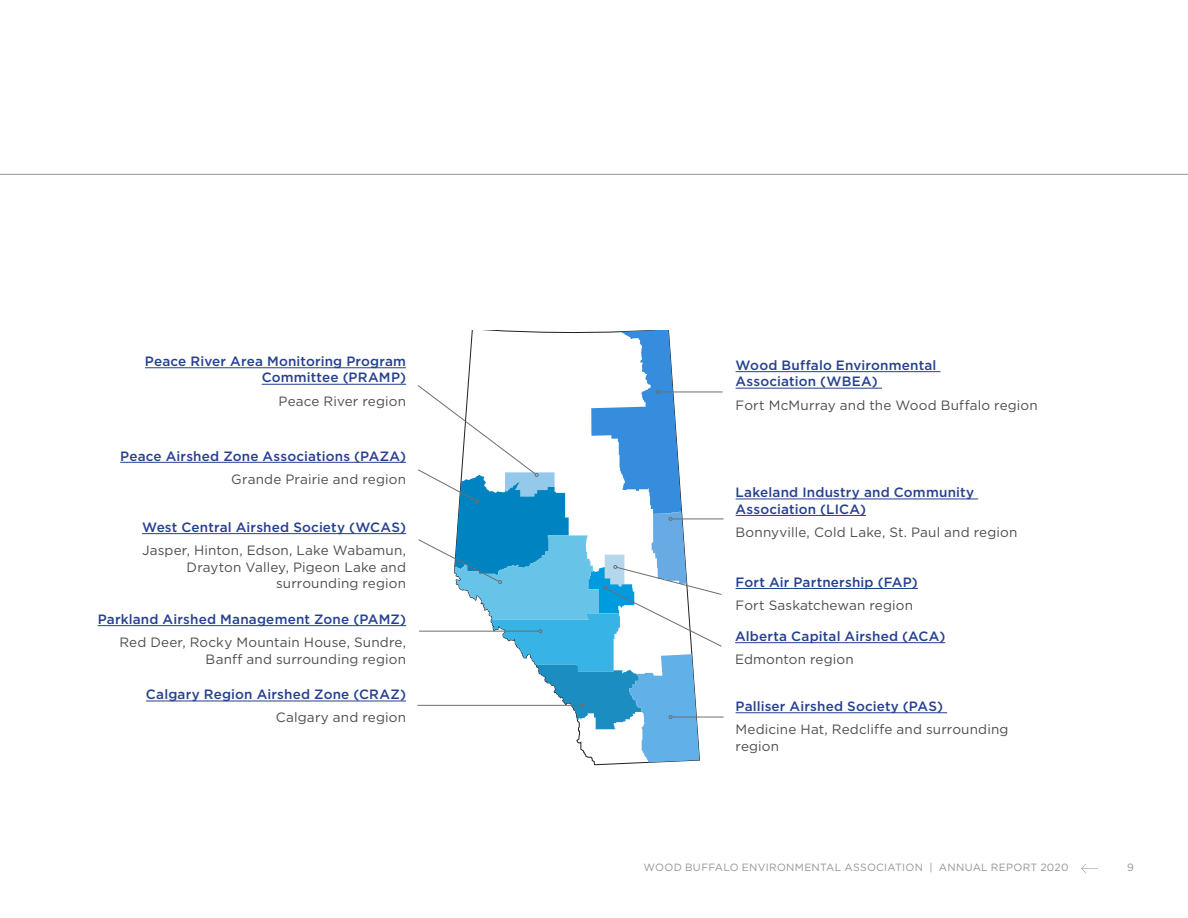
<style>
.page{position:relative;width:1188px;height:918px;background:#fff}
.page>*{position:absolute;margin:0;border:0;box-sizing:border-box;transform-origin:0 0}
.t1{font:500 13.5px/16.5px "Gotham HTF";letter-spacing:.015em;color:#25408f}
.t2{font:13.5px/16.5px "Gotham HTF";letter-spacing:.01em;color:#4d4d4f;text-align:right}
.t3{font:10.5px "Gotham HTF";letter-spacing:.025em;color:#939598}
</style>
<div class="page">
<hr style="left:659px;top:392px;width:64px;height:1px;background:#6d6e71">
<hr style="left:672px;top:519px;width:52px;height:1px;background:#6d6e71">
<hr style="left:672px;top:717px;width:52px;height:1px;background:#6d6e71">
<hr style="left:736px;top:371px;width:205px;height:1px;background:#25408f">
<hr style="left:736px;top:388px;width:146px;height:1px;background:#25408f">
<hr style="left:145px;top:368px;width:261px;height:1px;background:#25408f">
<hr style="left:262px;top:384px;width:144px;height:1px;background:#25408f">
<hr style="left:142px;top:533px;width:264px;height:1px;background:#25408f">
<hr style="left:98px;top:625px;width:308px;height:1px;background:#25408f">
<hr style="left:735px;top:642px;width:210px;height:1px;background:#25408f">
<hr style="left:146px;top:701px;width:260px;height:1px;background:#25408f">
<hr style="left:120px;top:462px;width:286px;height:1px;background:#25408f">
<hr style="left:736px;top:499px;width:242px;height:1px;background:#25408f">
<hr style="left:736px;top:515px;width:130px;height:1px;background:#25408f">
<hr style="left:736px;top:588px;width:182px;height:1px;background:#25408f">
<hr style="left:736px;top:713px;width:211px;height:1px;background:#25408f">
<svg style="left:417px;top:330px;width:305px;height:432px"></svg>
<hr style="left:0;top:174px;width:1188px;height:1px;background:#939598">
<svg style="left:1081px;top:864px;width:17px;height:9px"></svg>
<p class="t1" style="left:145px;top:353px;width:263px;text-align:right">Peace River Area Monitoring Program<br>Committee (PRAMP)</p>
<p class="t2" style="left:279px;top:392px;width:129px">Peace River region</p>
<p class="t1" style="left:120px;top:447px;width:287px">Peace Airshed Zone Associations (PAZA)</p>
<p class="t2" style="left:231px;top:471px;width:176px">Grande Prairie and region</p>
<p class="t1" style="left:142px;top:519px;width:266px">West Central Airshed Society (WCAS)</p>
<p class="t2" style="left:142px;top:542px;width:266px">Jasper, Hinton, Edson, Lake Wabamun,<br>Drayton Valley, Pigeon Lake and surrounding region</p>
<p class="t1" style="left:98px;top:611px;width:310px">Parkland Airshed Management Zone (PAMZ)</p>
<p class="t2" style="left:119px;top:634px;width:288px">Red Deer, Rocky Mountain House, Sundre,<br>Banff and surrounding region</p>
<p class="t1" style="left:146px;top:686px;width:262px">Calgary Region Airshed Zone (CRAZ)</p>
<p class="t2" style="left:276px;top:709px;width:132px">Calgary and region</p>
<p class="t1" style="left:736px;top:357px;width:202px">Wood Buffalo Environmental<br>Association (WBEA)</p>
<p class="t2" style="left:736px;top:396px;width:304px">Fort McMurray and the Wood Buffalo region</p>
<p class="t1" style="left:736px;top:484px;width:240px">Lakeland Industry and Community<br>Association (LICA)</p>
<p class="t2" style="left:736px;top:524px;width:283px">Bonnyville, Cold Lake, St. Paul and region</p>
<p class="t1" style="left:736px;top:573px;width:184px">Fort Air Partnership (FAP)</p>
<p class="t2" style="left:736px;top:597px;width:179px">Fort Saskatchewan region</p>
<p class="t1" style="left:735px;top:628px;width:212px">Alberta Capital Airshed (ACA)</p>
<p class="t2" style="left:735px;top:651px;width:120px">Edmonton region</p>
<p class="t1" style="left:736px;top:698px;width:209px">Palliser Airshed Society (PAS)</p>
<p class="t2" style="left:736px;top:721px;width:274px;text-align:left">Medicine Hat, Redcliffe and surrounding region</p>
<p class="t3" style="left:644px;top:862px;width:426px">WOOD BUFFALO ENVIRONMENTAL ASSOCIATION | ANNUAL REPORT 2020</p>
<p class="t3" style="left:1127px;top:862px;width:8px">9</p>
</div>
